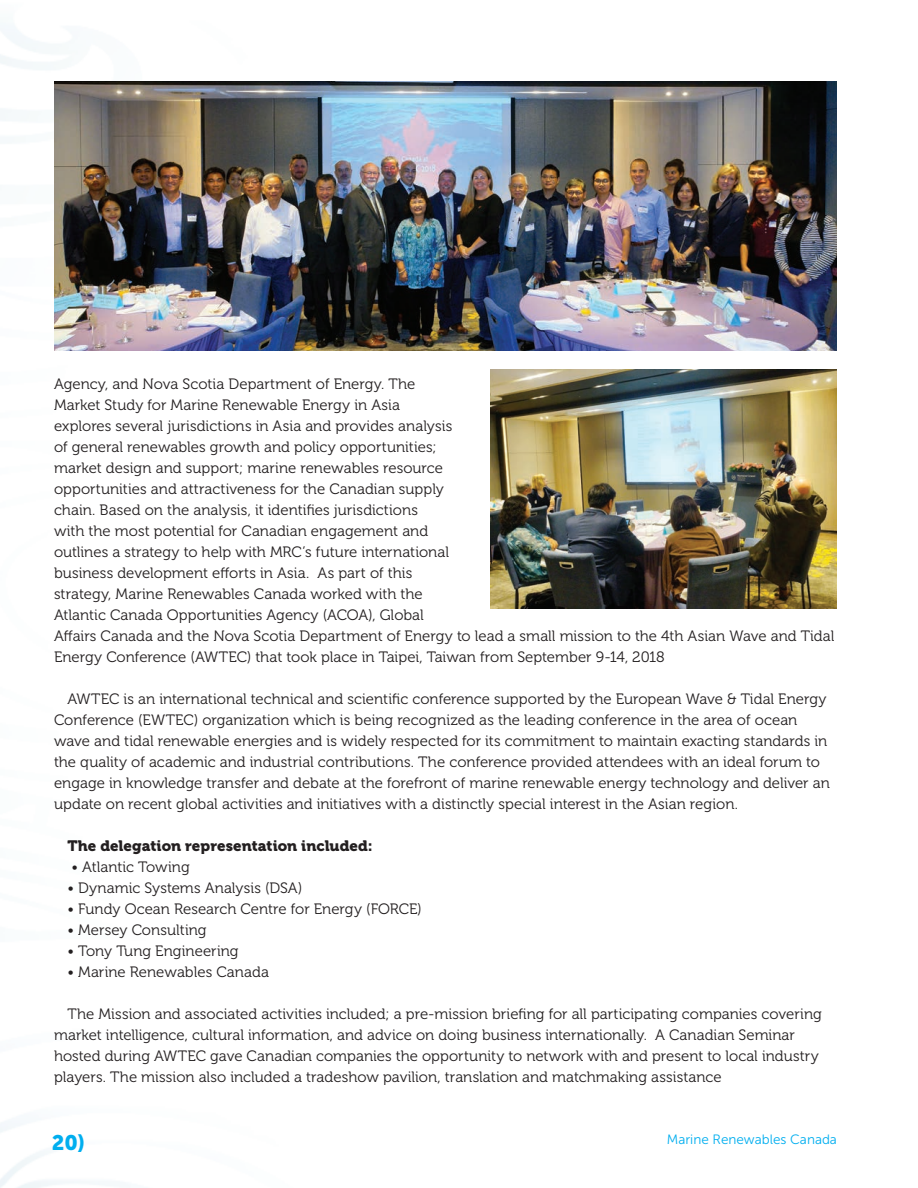
<style>
.page{position:relative;width:918px;height:1188px;background:#fff}
.page>*{position:absolute;margin:0;border:0;box-sizing:border-box;transform-origin:0 0}
.t1{font:21px "Museo Sans 900";color:#00aeef}
.t2{font:15px/21px "Museo 300";color:#231f20}
.t3{font:15px "Museo 900";letter-spacing:.005em;color:#231f20}
.t4{font:13.5px "Museo Sans 300";color:#00aeef}
</style>
<div class="page">
<img style="left:54px;top:81px;width:783px;height:270px">
<img style="left:491px;top:369px;width:346px;height:239px">
<p class="t2" style="left:54px;top:374px;width:782px">Agency, and Nova Scotia Department of Energy. The<br>Market Study for Marine Renewable Energy in Asia<br>explores several jurisdictions in Asia and provides analysis<br>of general renewables growth and policy opportunities;<br>market design and support; marine renewables resource<br>opportunities and attractiveness for the Canadian supply<br>chain. Based on the analysis, it identifies jurisdictions<br>with the most potential for Canadian engagement and<br>outlines a strategy to help with MRC’s future international<br>business development efforts in Asia. As part of this<br>strategy, Marine Renewables Canada worked with the<br>Atlantic Canada Opportunities Agency (ACOA), Global<br>Affairs Canada and the Nova Scotia Department of Energy to lead a small mission to the 4th Asian Wave and Tidal Energy Conference (AWTEC) that took place in Taipei, Taiwan from September 9-14, 2018</p>
<p class="t2" style="left:54px;top:689px;width:777px;text-indent:14px">AWTEC is an international technical and scientific conference supported by the European Wave &amp; Tidal Energy Conference (EWTEC) organization which is being recognized as the leading conference in the area of ocean wave and tidal renewable energies and is widely respected for its commitment to maintain exacting standards in the quality of academic and industrial contributions. The conference provided attendees with an ideal forum to engage in knowledge transfer and debate at the forefront of marine renewable energy technology and deliver an update on recent global activities and initiatives with a distinctly special interest in the Asian region.</p>
<p class="t3" style="left:68px;top:837px;width:307px">The delegation representation included:</p>
<p class="t2" style="left:72px;top:857px;width:120px">• Atlantic Towing</p>
<p class="t2" style="left:68px;top:878px;width:236px">• Dynamic Systems Analysis (DSA)</p>
<p class="t2" style="left:68px;top:899px;width:356px">• Fundy Ocean Research Centre for Energy (FORCE)</p>
<p class="t2" style="left:68px;top:920px;width:141px">• Mersey Consulting</p>
<p class="t2" style="left:68px;top:941px;width:173px">• Tony Tung Engineering</p>
<p class="t2" style="left:68px;top:962px;width:203px">• Marine Renewables Canada</p>
<p class="t2" style="left:54px;top:1004px;width:769px;text-indent:14px">The Mission and associated activities included; a pre-mission briefing for all participating companies covering market intelligence, cultural information, and advice on doing business internationally. A Canadian Seminar hosted during AWTEC gave Canadian companies the opportunity to network with and present to local industry players. The mission also included a tradeshow pavilion, translation and matchmaking assistance</p>
<h1 class="t1" style="left:52px;top:1130px;width:35px">20)</h1>
<p class="t4" style="left:667px;top:1132px;width:172px">Marine Renewables Canada</p>
</div>
